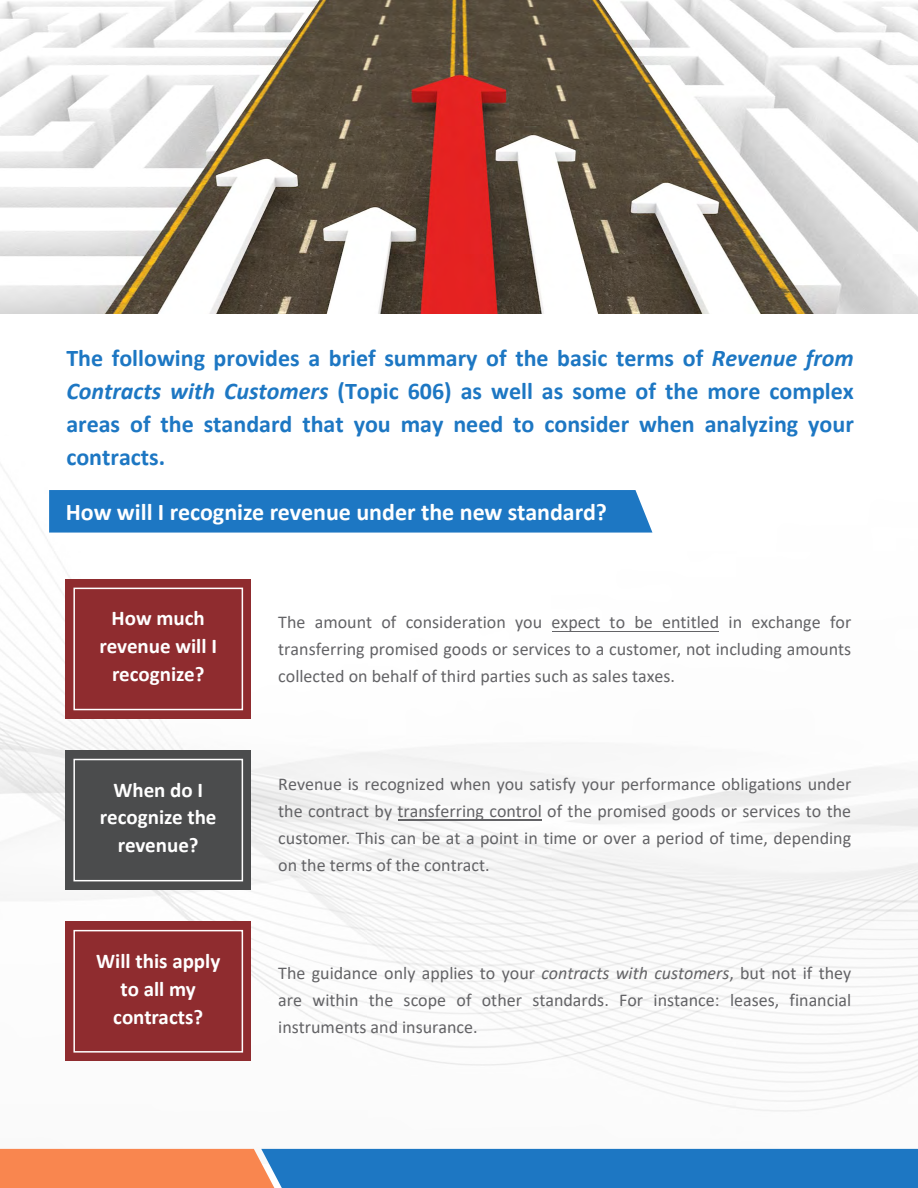
<style>
.page{position:relative;width:918px;height:1188px;background:#fff}
.page>*{position:absolute;margin:0;border:0;box-sizing:border-box;transform-origin:0 0}
.t1{font:700 24px/33px "Calibri";color:#1d77c3;text-align:justify}
.t2{font:700 24px "Calibri";color:#fff}
.t3{font:700 21px/27.6px "Calibri";color:#fff;text-align:center}
.t4{font:18px/27px "Calibri";color:#636366;text-align:justify}
.s1{font-style:italic}
</style>
<div class="page">
<img style="left:0;top:464px;width:918px;height:685px">
<svg style="left:0;top:1149px;width:918px;height:39px"></svg>
<div style="left:49px;top:490px;width:603px;height:43px;background:#1d77c3"></div>
<img style="left:0;top:0;width:918px;height:314px">
<div style="left:66px;top:579px;width:185px;height:140px;background:#8f2c2f"></div>
<div style="left:66px;top:750px;width:185px;height:140px;background:#4b4c4d"></div>
<div style="left:66px;top:922px;width:185px;height:139px;background:#8f2c2f"></div>
<div style="left:73px;top:588px;width:170px;height:122px;border:2px solid #fff"></div>
<div style="left:73px;top:759px;width:170px;height:122px;border:2px solid #fff"></div>
<div style="left:73px;top:930px;width:170px;height:123px;border:2px solid #fff"></div>
<hr style="left:552px;top:631px;width:167px;height:1px;background:#636366">
<hr style="left:398px;top:820px;width:144px;height:1px;background:#636366">
<p class="t1" style="left:66px;top:341px;width:789px">The following provides a brief summary of the basic terms of <span class="s1">Revenue from Contracts with Customers</span> (Topic 606) as well as some of the more complex areas of the standard that you may need to consider when analyzing your contracts.</p>
<p class="t2" style="left:66px;top:495px;width:543px">How will I recognize revenue under the new standard?</p>
<p class="t3" style="left:100px;top:604px;width:119px">How much revenue will I recognize?</p>
<p class="t3" style="left:100px;top:775px;width:118px">When do I recognize the revenue?</p>
<p class="t3" style="left:96px;top:947px;width:126px">Will this apply to all my contracts?</p>
<p class="t4" style="left:278px;top:608px;width:575px">The amount of consideration you expect to be entitled in exchange for transferring promised goods or services to a customer, not including amounts collected on behalf of third parties such as sales taxes.</p>
<p class="t4" style="left:278px;top:770px;width:574px">Revenue is recognized when you satisfy your performance obligations under the contract by transferring control of the promised goods or services to the customer. This can be at a point in time or over a period of time, depending on the terms of the contract.</p>
<p class="t4" style="left:278px;top:959px;width:575px">The guidance only applies to your <span class="s1">contracts with customers</span>, but not if they are within the scope of other standards. For instance: leases, financial instruments and insurance.</p>
</div>
